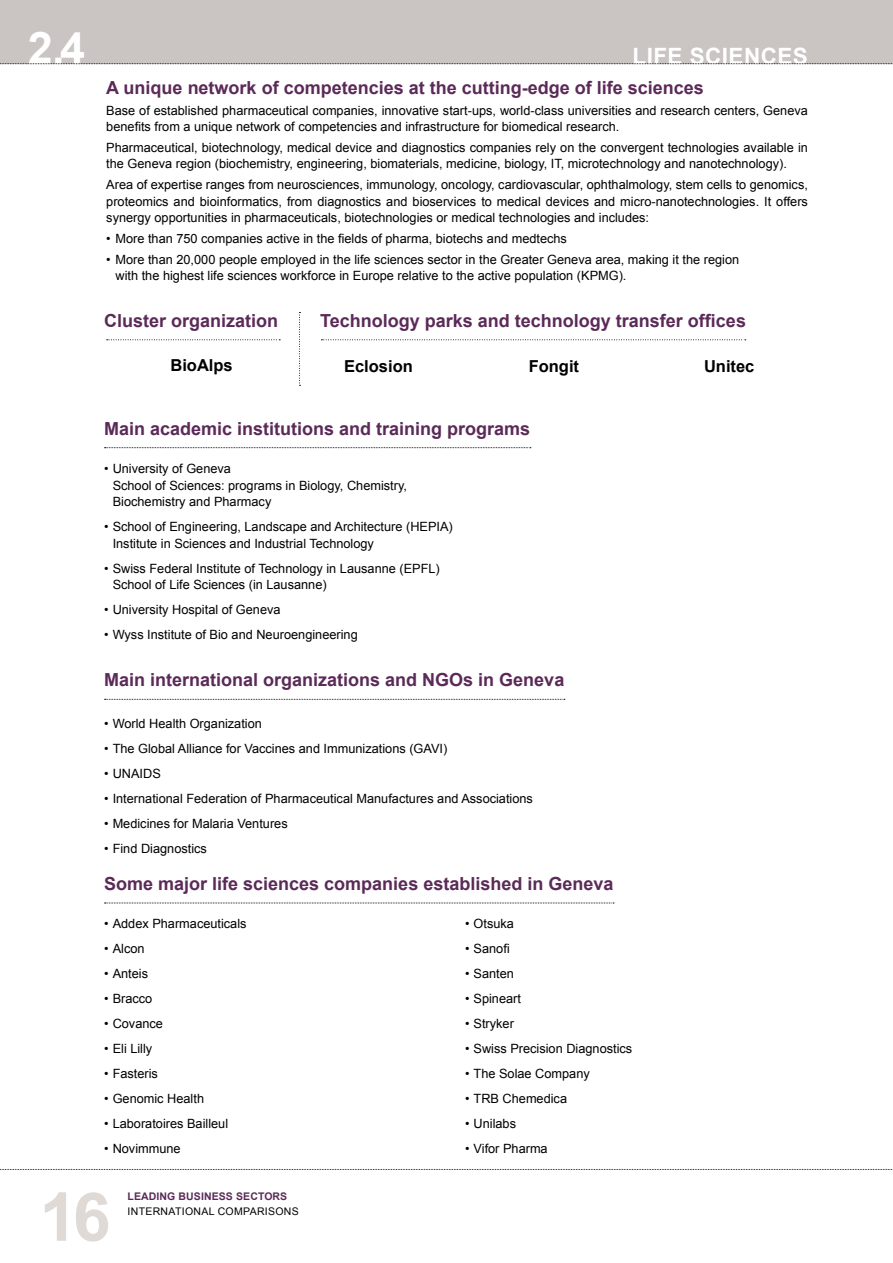
<style>
.page{position:relative;width:893px;height:1263px;background:#fff}
.page>*{position:absolute;margin:0;border:0;box-sizing:border-box;transform-origin:0 0}
.t1{font:700 67.5px "Arial";color:#e0dad7}
.t2{font:700 45px "Arial";color:#fff}
.t3{font:700 22.5px "Arial";letter-spacing:.02em;color:#fff}
.t4{font:700 18px "Arial";color:#5b2a58}
.t5{font:700 16.5px "Arial";color:#000}
.t6{font:12.75px/16.5px "Arial";color:#000}
.t7{font:10.5px "Arial";letter-spacing:.03em;color:#000}
.t8{font:700 10.5px "Arial";letter-spacing:.01em;color:#5b2a58}
</style>
<div class="page">
<div style="left:0;top:0;width:893px;height:64px;background:#cac4c3"></div>
<svg style="left:107px;top:339px;width:173px;height:1px"></svg>
<svg style="left:321px;top:339px;width:425px;height:1px"></svg>
<svg style="left:0;top:63px;width:893px;height:1px"></svg>
<svg style="left:0;top:1169px;width:893px;height:1px"></svg>
<svg style="left:105px;top:903px;width:509px;height:1px"></svg>
<svg style="left:105px;top:447px;width:426px;height:1px"></svg>
<svg style="left:105px;top:699px;width:460px;height:1px"></svg>
<svg style="left:299px;top:312px;width:1px;height:74px"></svg>
<h2 class="t2" style="left:28px;top:18px;width:59px">2.4</h2>
<h3 class="t3" style="left:632px;top:41px;width:177px">LIFE SCIENCES</h3>
<h3 class="t4" style="left:106px;top:76px;width:599px">A unique network of competencies at the cutting-edge of life sciences</h3>
<p class="t6" style="left:106px;top:102px;width:703px">Base of established pharmaceutical companies, innovative start-ups, world-class universities and research centers, Geneva benefits from a unique network of competencies and infrastructure for biomedical research.</p>
<p class="t6" style="left:106px;top:139px;width:703px">Pharmaceutical, biotechnology, medical device and diagnostics companies rely on the convergent technologies available in the Geneva region (biochemistry, engineering, biomaterials, medicine, biology, IT, microtechnology and nanotechnology).</p>
<p class="t6" style="left:106px;top:177px;width:703px;text-align:justify">Area of expertise ranges from neurosciences, immunology, oncology, cardiovascular, ophthalmology, stem cells to genomics, proteomics and bioinformatics, from diagnostics and bioservices to medical devices and micro-nanotechnologies. It offers synergy opportunities in pharmaceuticals, biotechnologies or medical technologies and includes:</p>
<p class="t6" style="left:106px;top:230px;width:462px">• More than 750 companies active in the fields of pharma, biotechs and medtechs</p>
<p class="t6" style="left:116px;top:251px;width:625px;text-indent:-9px">• More than 20,000 people employed in the life sciences sector in the Greater Geneva area, making it the region with the highest life sciences workforce in Europe relative to the active population (KPMG).</p>
<h3 class="t4" style="left:104px;top:308px;width:176px">Cluster organization</h3>
<h3 class="t4" style="left:320px;top:308px;width:427px">Technology parks and technology transfer offices</h3>
<p class="t5" style="left:170px;top:354px;width:64px">BioAlps</p>
<p class="t5" style="left:344px;top:355px;width:70px">Eclosion</p>
<p class="t5" style="left:529px;top:355px;width:52px">Fongit</p>
<p class="t5" style="left:704px;top:355px;width:52px">Unitec</p>
<h3 class="t4" style="left:104px;top:416px;width:428px">Main academic institutions and training programs</h3>
<p class="t6" style="left:113px;top:460px;width:296px;text-indent:-9px">• University of Geneva<br>School of Sciences: programs in Biology, Chemistry,<br>Biochemistry and Pharmacy</p>
<p class="t6" style="left:113px;top:518px;width:342px;text-indent:-9px">• School of Engineering, Landscape and Architecture (HEPIA)<br>Institute in Sciences and Industrial Technology</p>
<p class="t6" style="left:113px;top:560px;width:329px;text-indent:-9px">• Swiss Federal Institute of Technology in Lausanne (EPFL)<br>School of Life Sciences (in Lausanne)</p>
<p class="t6" style="left:104px;top:601px;width:178px">• University Hospital of Geneva</p>
<p class="t6" style="left:104px;top:626px;width:255px">• Wyss Institute of Bio and Neuroengineering</p>
<h3 class="t4" style="left:104px;top:668px;width:462px">Main international organizations and NGOs in Geneva</h3>
<p class="t6" style="left:104px;top:715px;width:159px">• World Health Organization</p>
<p class="t6" style="left:104px;top:740px;width:345px">• The Global Alliance for Vaccines and Immunizations (GAVI)</p>
<p class="t6" style="left:104px;top:765px;width:58px">• UNAIDS</p>
<p class="t6" style="left:104px;top:790px;width:430px">• International Federation of Pharmaceutical Manufactures and Associations</p>
<p class="t6" style="left:104px;top:815px;width:185px">• Medicines for Malaria Ventures</p>
<p class="t6" style="left:104px;top:840px;width:104px">• Find Diagnostics</p>
<h3 class="t4" style="left:104px;top:871px;width:511px">Some major life sciences companies established in Geneva</h3>
<p class="t6" style="left:104px;top:916px;width:144px">• Addex Pharmaceuticals</p>
<p class="t6" style="left:104px;top:941px;width:42px">• Alcon</p>
<p class="t6" style="left:104px;top:966px;width:45px">• Anteis</p>
<p class="t6" style="left:104px;top:991px;width:50px">• Bracco</p>
<p class="t6" style="left:104px;top:1016px;width:60px">• Covance</p>
<p class="t6" style="left:104px;top:1041px;width:50px">• Eli Lilly</p>
<p class="t6" style="left:104px;top:1066px;width:55px">• Fasteris</p>
<p class="t6" style="left:104px;top:1091px;width:101px">• Genomic Health</p>
<p class="t6" style="left:104px;top:1116px;width:126px">• Laboratoires Bailleul</p>
<p class="t6" style="left:104px;top:1141px;width:78px">• Novimmune</p>
<p class="t6" style="left:465px;top:916px;width:50px">• Otsuka</p>
<p class="t6" style="left:465px;top:941px;width:46px">• Sanofi</p>
<p class="t6" style="left:465px;top:966px;width:50px">• Santen</p>
<p class="t6" style="left:465px;top:991px;width:57px">• Spineart</p>
<p class="t6" style="left:465px;top:1016px;width:50px">• Stryker</p>
<p class="t6" style="left:465px;top:1041px;width:169px">• Swiss Precision Diagnostics</p>
<p class="t6" style="left:465px;top:1066px;width:126px">• The Solae Company</p>
<p class="t6" style="left:465px;top:1091px;width:104px">• TRB Chemedica</p>
<p class="t6" style="left:465px;top:1116px;width:53px">• Unilabs</p>
<p class="t6" style="left:465px;top:1141px;width:84px">• Vifor Pharma</p>
<h1 class="t1" style="left:40px;top:1172px;width:73px">16</h1>
<p class="t8" style="left:128px;top:1189px;width:161px">LEADING BUSINESS SECTORS</p>
<p class="t7" style="left:128px;top:1204px;width:173px">INTERNATIONAL COMPARISONS</p>
</div>
